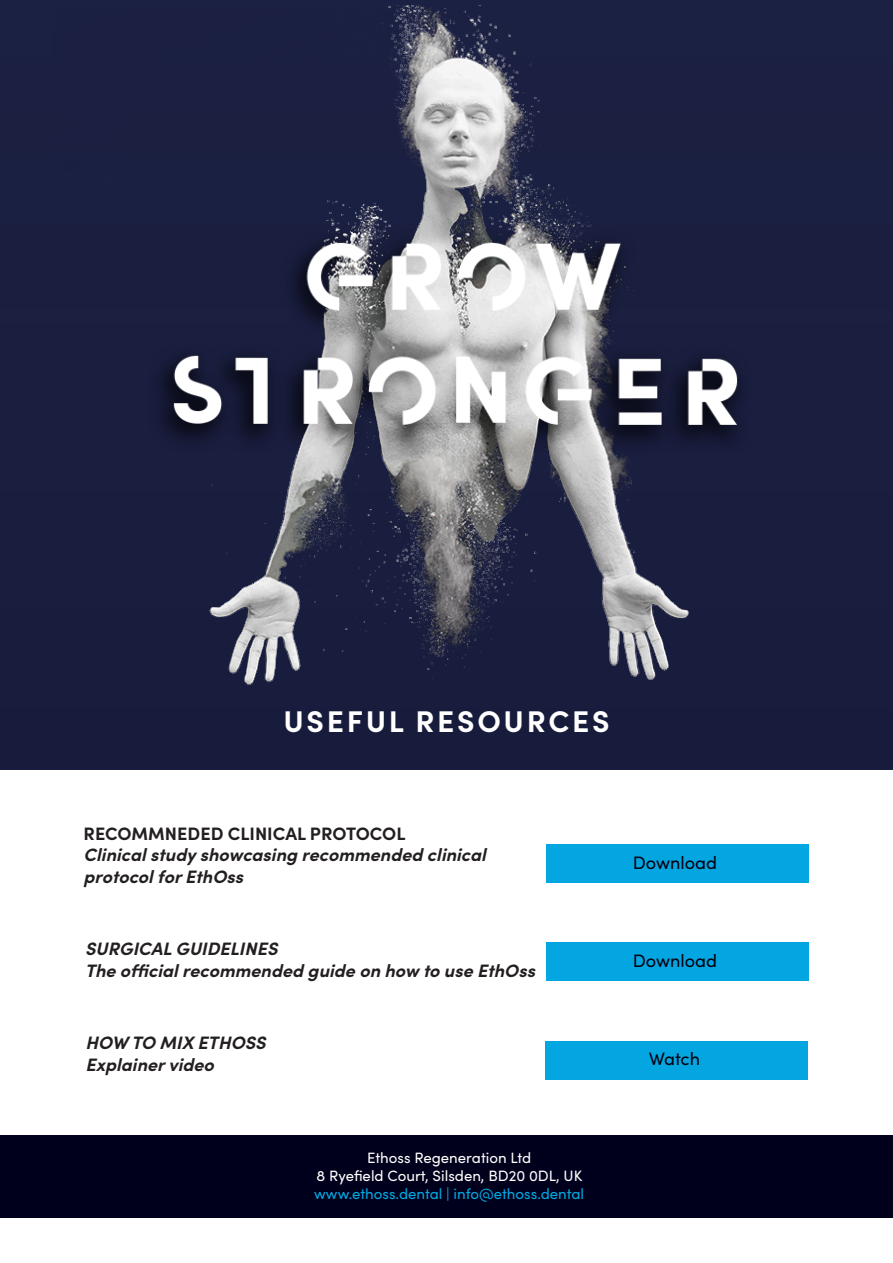
<style>
.page{position:relative;width:893px;height:1263px;background:#fff}
.page>*{position:absolute;margin:0;border:0;box-sizing:border-box;transform-origin:0 0}
.t1{font:700 30px "Sofia Pro";letter-spacing:.09em;color:#fff}
.t2{font:italic 700 18px/21.6px "Sofia Pro";color:#231f20}
.t3{font:700 18px "Sofia Pro";color:#231f20}
.t4{font:18px "Sofia Pro";color:#000110}
.t5{font:15px "Sofia Pro";color:#fff}
.t6{font:15px "Sofia Pro";color:#00a9e0}
</style>
<div class="page">
<div style="left:1px;top:1135px;width:892px;height:83px;background:#00001d"></div>
<div style="left:0;top:0;width:893px;height:770px;background:#1a1e3f"></div>
<img style="left:161px;top:6px;width:578px;height:679px">
<div style="left:546px;top:942px;width:262px;height:39px;background:#04a6e1"></div>
<div style="left:546px;top:1041px;width:262px;height:39px;background:#04a6e1"></div>
<div style="left:546px;top:844px;width:262px;height:39px;background:#04a6e1"></div>
<p class="t1" style="left:283px;top:698px;width:327px">USEFUL RESOURCES</p>
<p class="t3" style="left:84px;top:819px;width:323px">RECOMMNEDED CLINICAL PROTOCOL</p>
<p class="t2" style="left:84px;top:843px;width:404px">Clinical study showcasing recommended clinical protocol for EthOss</p>
<p class="t4" style="left:633px;top:849px;width:86px">Download</p>
<p class="t2" style="left:85px;top:937px;width:194px">SURGICAL GUIDELINES</p>
<p class="t2" style="left:85px;top:958px;width:452px">The official recommended guide on how to use EthOss</p>
<p class="t4" style="left:633px;top:947px;width:86px">Download</p>
<p class="t2" style="left:85px;top:1031px;width:182px">HOW TO MIX ETHOSS</p>
<p class="t2" style="left:85px;top:1052px;width:130px">Explainer video</p>
<p class="t4" style="left:649px;top:1046px;width:53px">Watch</p>
<p class="t5" style="left:367px;top:1146px;width:166px">Ethoss Regeneration Ltd</p>
<p class="t5" style="left:317px;top:1164px;width:267px">8 Ryefield Court, Silsden, BD20 0DL, UK</p>
<p class="t6" style="left:314px;top:1182px;width:271px">www.ethoss.dental | info@ethoss.dental</p>
</div>
